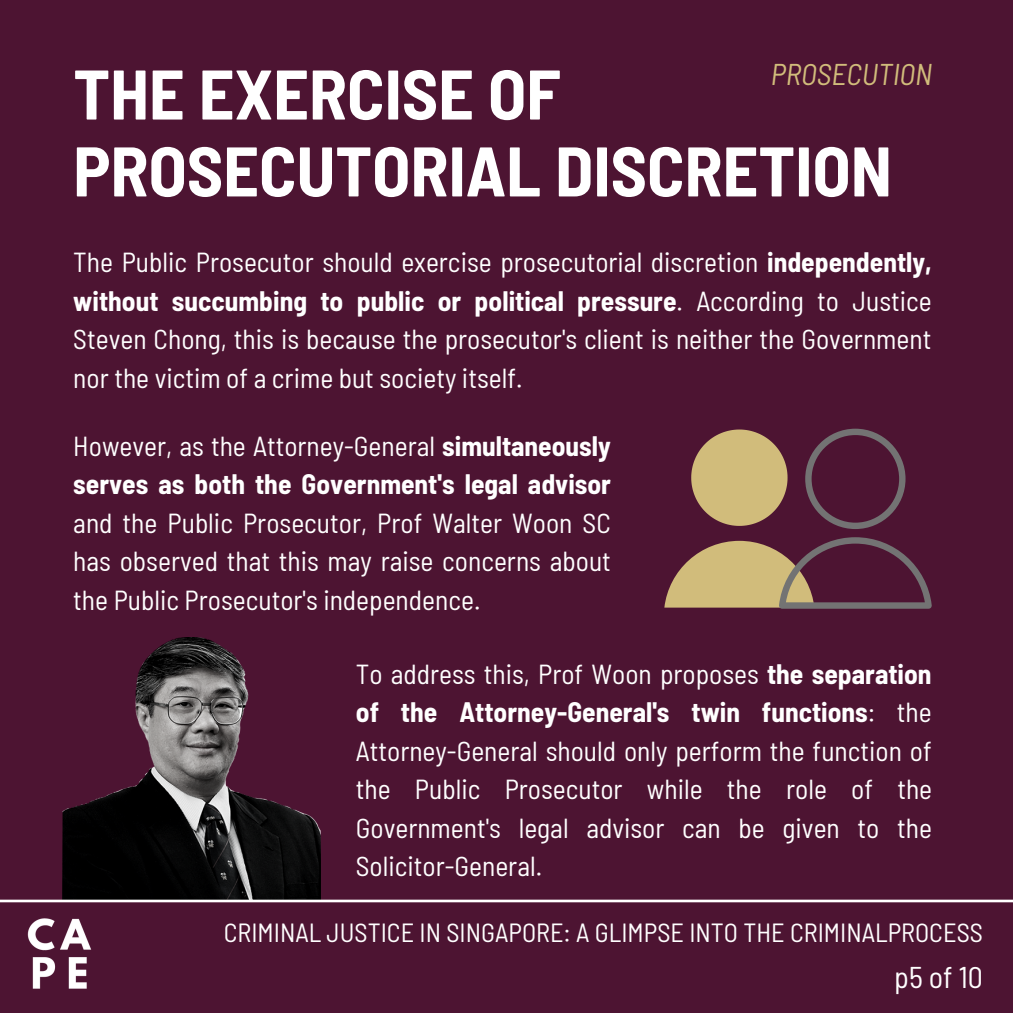
<style>
.page{position:relative;width:1013px;height:1013px;background:#fff}
.page>*{position:absolute;margin:0;border:0;box-sizing:border-box;transform-origin:0 0}
.t1{font:700 semi-condensed 70px/76.9px "Barlow";color:#fff}
.t2{font:italic semi-condensed 30px "Barlow";color:#d1bc7b}
.t3{font:semi-condensed 30px "Barlow";color:#fff}
.t4{font:semi-condensed 27.5px/38.5px "Barlow";color:#fff;text-align:justify}
.t5{font:700 semi-condensed 27.5px/38.5px "Barlow";color:#fff}
.t6{font:semi-condensed 26.25px "Barlow";color:#fff}
.s1{font-weight:700}
.s2{font-weight:400}
</style>
<div class="page">
<div style="left:0;top:0;width:1012px;height:1012px;background:#4d1432"></div>
<img style="left:62px;top:637px;width:259px;height:262px">
<svg style="left:691px;top:429px;width:96px;height:97px"></svg>
<svg style="left:805px;top:428px;width:100px;height:101px"></svg>
<svg style="left:664px;top:537px;width:267px;height:71px"></svg>
<img style="left:27px;top:918px;width:65px;height:71px">
<svg style="left:0;top:899px;width:1012px;height:3px;background:#d4cacf"></svg>
<p class="t2" style="left:770px;top:55px;width:163px">PROSECUTION</p>
<h1 class="t1" style="left:73px;top:53px;width:820px">THE EXERCISE OF<br>PROSECUTORIAL DISCRETION</h1>
<p class="t4" style="left:73px;top:242px;width:860px">The Public Prosecutor should exercise prosecutorial discretion <span class="s1">independently, without succumbing to public or political pressure</span>. According to Justice Steven Chong, this is because the prosecutor's client is neither the Government nor the victim of a crime but society itself.</p>
<p class="t5" style="left:73px;top:425px;width:539px"><span class="s2">However, as the Attorney-General</span> simultaneously serves as both the Government's legal advisor</p>
<p class="t4" style="left:73px;top:502px;width:539px">and the Public Prosecutor, Prof Walter Woon SC has observed that this may raise concerns about the Public Prosecutor's independence.</p>
<p class="t4" style="left:356px;top:653px;width:578px">To address this, Prof Woon proposes <span class="s1">the separation of the Attorney-General's twin functions</span>: the Attorney-General should only perform the function of the Public Prosecutor while the role of the Government's legal advisor can be given to the Solicitor-General.</p>
<p class="t6" style="left:224px;top:915px;width:760px">CRIMINAL JUSTICE IN SINGAPORE: A GLIMPSE INTO THE CRIMINALPROCESS</p>
<p class="t3" style="left:894px;top:957px;width:90px">p5 of 10</p>
</div>
